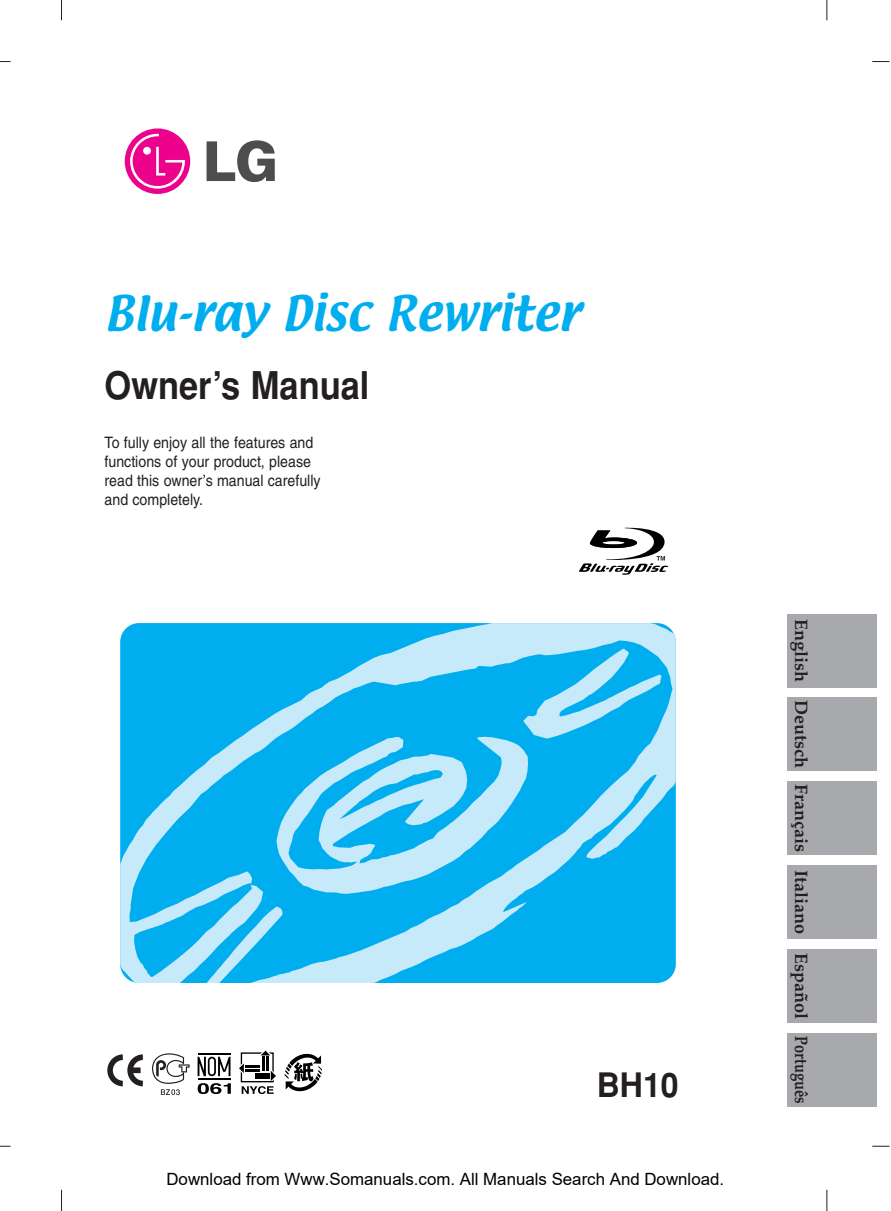
<style>
.page{position:relative;width:891px;height:1211px;background:#fff}
.page>*{position:absolute;margin:0;border:0;box-sizing:border-box;transform-origin:0 0}
.t1{font:42.75px "Textile";color:#00aeef}
.t2{font:700 38.25px "Helvetica";color:#231f20;scale:.9 1}
.t3{font:700 33.75px "Helvetica";color:#231f20;scale:.95 1}
.t4{font:700 18px "Palatino";color:#231f20}
.t5{font:16.88px "Arial";color:#000}
.t6{font:15.75px/18.9px "Helvetica";color:#231f20;scale:.9 1}
</style>
<div class="page">
<svg style="left:61px;top:0;width:1px;height:20px"></svg>
<svg style="left:827px;top:0;width:1px;height:20px"></svg>
<svg style="left:61px;top:1189px;width:1px;height:21px"></svg>
<svg style="left:827px;top:1189px;width:1px;height:21px"></svg>
<svg style="left:872px;top:61px;width:18px;height:1px"></svg>
<svg style="left:872px;top:1145px;width:18px;height:1px"></svg>
<svg style="left:207px;top:140px;width:68px;height:42px"></svg>
<div style="left:125px;top:128px;width:65px;height:66px;background:#ed028c;border-radius:50%"></div>
<svg style="left:130px;top:134px;width:55px;height:55px"></svg>
<svg style="left:120px;top:623px;width:556px;height:360px;background:#31bdf1"></svg>
<svg style="left:276px;top:648px;width:386px;height:245px;background:#48c3f2"></svg>
<hr style="left:198px;top:1053px;width:32px;height:2px;background:#000">
<hr style="left:198px;top:1078px;width:33px;height:1px;background:#000">
<svg style="left:198px;top:1056px;width:33px;height:20px"></svg>
<svg style="left:198px;top:1083px;width:33px;height:11px"></svg>
<svg style="left:239px;top:1050px;width:37px;height:44px"></svg>
<svg style="left:107px;top:1054px;width:36px;height:32px"></svg>
<svg style="left:152px;top:1053px;width:38px;height:30px"></svg>
<svg style="left:161px;top:1089px;width:19px;height:6px"></svg>
<svg style="left:285px;top:1053px;width:37px;height:39px"></svg>
<svg style="left:579px;top:527px;width:89px;height:48px"></svg>
<div style="left:788px;top:614px;width:89px;height:73px;background:#a8a9ad"></div>
<div style="left:788px;top:697px;width:89px;height:74px;background:#a8a9ad"></div>
<div style="left:788px;top:781px;width:89px;height:74px;background:#a8a9ad"></div>
<div style="left:788px;top:865px;width:89px;height:73px;background:#a8a9ad"></div>
<div style="left:788px;top:949px;width:89px;height:73px;background:#a8a9ad"></div>
<div style="left:788px;top:1033px;width:89px;height:73px;background:#a8a9ad"></div>
<h1 class="t1" style="left:105px;top:295px;width:476px">Blu-ray Disc Rewriter</h1>
<h2 class="t2" style="left:105px;top:372px;width:296px">Owner’s Manual</h2>
<p class="t6" style="left:105px;top:434px;width:242px">To fully enjoy all the features and functions of your product, please read this owner’s manual carefully and completely.</p>
<h3 class="t3" style="left:597px;top:1072px;width:88px">BH10</h3>
<p class="t5" style="left:166px;top:1169px;width:559px">Download from Www.Somanuals.com. All Manuals Search And Download.</p>
<p class="t4" style="left:808px;top:619px;width:486px;rotate:90deg">English Deutsch Français Italiano Español Português</p>
</div>
